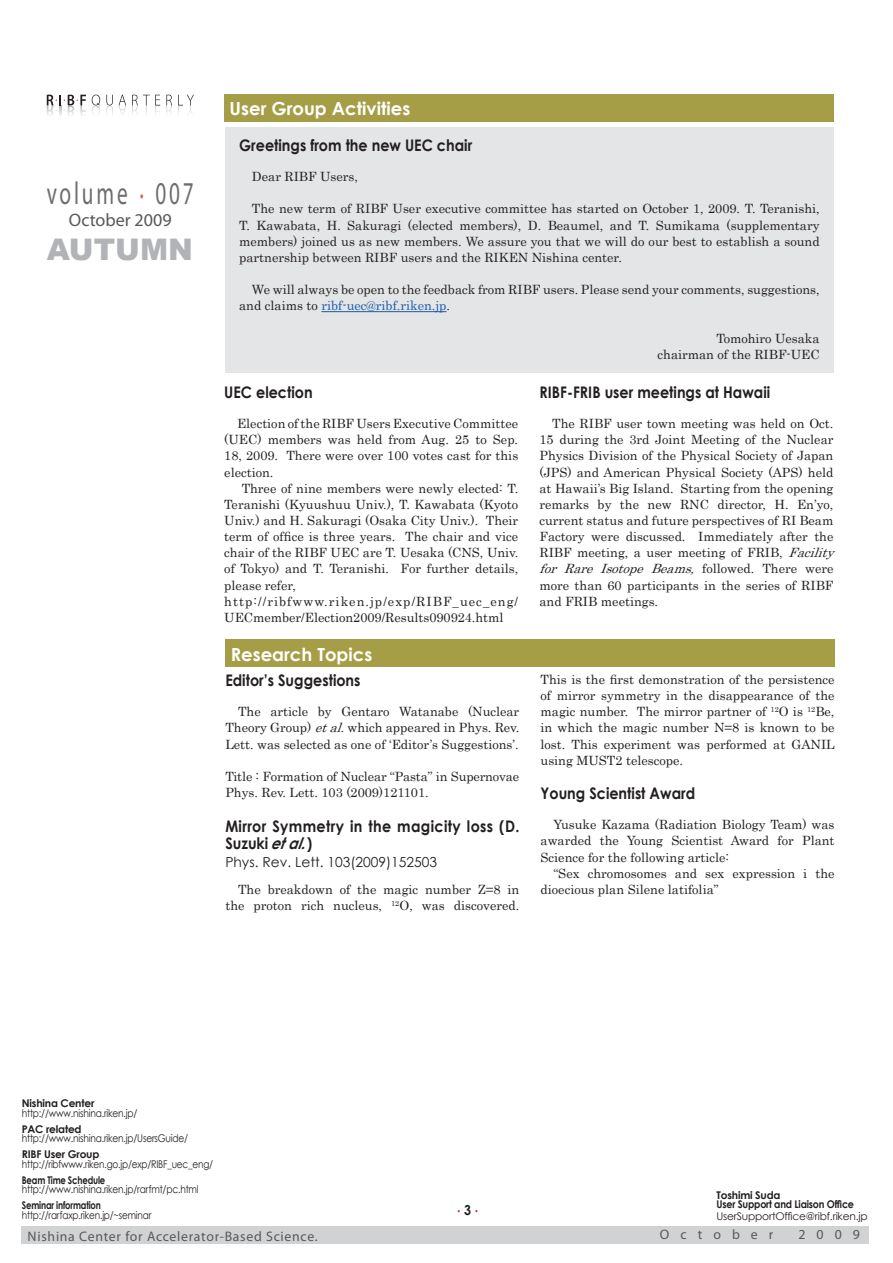
<style>
.page{position:relative;width:893px;height:1263px;background:#fff}
.page>*{position:absolute;margin:0;border:0;box-sizing:border-box;transform-origin:0 0}
.t1{font:31.95px "Myriad Pro";letter-spacing:.135em;color:#6c6d70;scale:.67 1}
.t2{font:900 29.7px "Arial";color:#b2b3b7}
.t3{font:700 18px "Century Gothic";color:#fff}
.t4{font:18px "Myriad Pro";color:#57585a}
.t5{font:700 15.9px "Century Gothic";color:#231f20;scale:.9 1}
.t6{font:700 15.9px/17px "Century Gothic";letter-spacing:.025em;color:#231f20;scale:.9 1}
.t7{font:13.8px "Myriad Pro";letter-spacing:.05em;color:#57585a}
.t8{font:13.8px "Century Gothic";color:#231f20}
.t9{font:13.8px "Myriad Pro";letter-spacing:.8em;color:#57585a}
.t10{font:700 13.8px "Century Gothic";color:#d1232a;scale:.9 1}
.t11{font:12.75px/16.2px "Century";color:#231f20;text-align:justify}
.t12{font:10.65px "Century Gothic";letter-spacing:-.02em;color:#231f20;scale:.85 1}
.t13{font:10.65px "Century Gothic";letter-spacing:-.02em;color:#231f20;scale:.84 1}
.t14{font:700 10.65px/9.6px "Century Gothic";letter-spacing:-.02em;color:#231f20}
.t15{font:700 10.65px "Century Gothic";letter-spacing:-.02em;color:#231f20;scale:.8 1}
.t16{font:10.65px "Century Gothic";letter-spacing:-.02em;color:#231f20}
.s1{color:#1b5aa9}
.s2{font-style:italic}
.s3{color:#231f20}
</style>
<div class="page">
<div style="left:21px;top:1226px;width:847px;height:18px;background:#d1d2d4"></div>
<svg style="left:106px;top:95px;width:7px;height:20px"></svg>
<svg style="left:119px;top:95px;width:7px;height:19px"></svg>
<svg style="left:132px;top:95px;width:28px;height:20px"></svg>
<svg style="left:166px;top:95px;width:6px;height:19px"></svg>
<svg style="left:178px;top:95px;width:16px;height:20px"></svg>
<svg style="left:92px;top:95px;width:8px;height:19px"></svg>
<svg style="left:47px;top:95px;width:39px;height:20px"></svg>
<div style="left:225px;top:640px;width:609px;height:27px;background:#a69e47"></div>
<div style="left:225px;top:128px;width:608px;height:245px;background:#e4e5e7"></div>
<div style="left:224px;top:95px;width:609px;height:27px;background:#a69e47"></div>
<hr style="left:321px;top:311px;width:126px;height:1px;background:#1b5aa9">
<h1 class="t1" style="left:47px;top:174px;width:221px">volume <sup>.</sup> 007</h1>
<h3 class="t4" style="left:69px;top:209px;width:104px">October 2009</h3>
<h2 class="t2" style="left:47px;top:228px;width:148px">AUTUMN</h2>
<h3 class="t3" style="left:230px;top:98px;width:182px">User Group Activities</h3>
<p class="t5" style="left:239px;top:135px;width:260px">Greetings from the new UEC chair</p>
<p class="t11" style="left:252px;top:167px;width:108px">Dear RIBF Users,</p>
<p class="t11" style="left:239px;top:200px;width:582px;text-indent:13px">The new term of RIBF User executive committee has started on October 1, 2009. T. Teranishi, T. Kawabata, H. Sakuragi (elected members), D. Beaumel, and T. Sumikama (supplementary members) joined us as new members. We assure you that we will do our best to establish a sound partnership between RIBF users and the RIKEN Nishina center.</p>
<p class="t11" style="left:239px;top:280px;width:582px;text-indent:13px">We will always be open to the feedback from RIBF users. Please send your comments, suggestions, and claims to <span class="s1">ribf-uec@ribf.riken.jp</span>.</p>
<p class="t11" style="left:658px;top:329px;width:164px;text-align:right">Tomohiro Uesaka chairman of the RIBF-UEC</p>
<p class="t5" style="left:224px;top:382px;width:100px">UEC election</p>
<p class="t11" style="left:224px;top:414px;width:295px;text-indent:13px">Election of the RIBF Users Executive Committee (UEC) members was held from Aug. 25 to Sep.<br>18, 2009. There were over 100 votes cast for this election.</p>
<p class="t11" style="left:224px;top:479px;width:295px;text-align:left;text-indent:17px">Three of nine members were newly elected: T.<br>Teranishi (Kyuushuu Univ.), T. Kawabata (Kyoto Univ.) and H. Sakuragi (Osaka City Univ.). Their term of office is three years. The chair and vice chair of the RIBF UEC are T. Uesaka (CNS, Univ. of Tokyo) and T. Teranishi. For further details, please refer, http://ribfwww.riken.jp/exp/RIBF_uec_eng/ UECmember/Election2009/Results090924.html</p>
<h3 class="t3" style="left:231px;top:643px;width:143px">Research Topics</h3>
<p class="t5" style="left:225px;top:670px;width:152px">Editor’s Suggestions</p>
<p class="t11" style="left:225px;top:702px;width:295px;text-indent:13px">The article by Gentaro Watanabe (Nuclear Theory Group) <span class="s2">etal.</span>which appeared in Phys. Rev.<br>Lett. was selected as one of ‘Editor’s Suggestions’.</p>
<p class="t11" style="left:225px;top:767px;width:295px">Title : Formation of Nuclear “Pasta” in Supernovae<br>Phys. Rev. Lett. 103 (2009)121101.</p>
<p class="t6" style="left:225px;top:817px;width:328px">Mirror Symmetry in the magicity loss (D.<br>Suzuki <span class="s2">etal.</span>)</p>
<p class="t8" style="left:225px;top:853px;width:213px">Phys. Rev. Lett. 103(2009)152503</p>
<p class="t11" style="left:225px;top:880px;width:295px;text-align:right">The breakdown of the magic number Z=8 in the proton rich nucleus, <sup>12</sup>O, was discovered.</p>
<p class="t5" style="left:539px;top:382px;width:258px">RIBF-FRIB user meetings at Hawaii</p>
<p class="t11" style="left:539px;top:414px;width:302px;text-align:left;text-indent:13px">The RIBF user town meeting was held on Oct.<br>15 during the 3rd Joint Meeting of the Nuclear Physics Division of the Physical Society of Japan (JPS) and American Physical Society (APS) held at Hawaii’s Big Island. Starting from the opening remarks by the new RNC director, H. En’yo, current status and future perspectives of RI Beam Factory were discussed. Immediately after the RIBF meeting, a user meeting of FRIB, <span class="s2">Facility for Rare Isotope Beams,</span> f o l l o w e d . T h e r e w e r e more than 60 participants in the series of RIBF and FRIB meetings.</p>
<p class="t11" style="left:541px;top:670px;width:296px">This is the first demonstration of the persistence of mirror symmetry in the disappearance of the magic number. The mirror partner of <sup>12</sup>O is <sup>12</sup>Be, in which the magic number N=8 is known to be lost. This experiment was performed at GANIL using MUST2 telescope.</p>
<p class="t5" style="left:541px;top:784px;width:173px">Young Scientist Award</p>
<p class="t11" style="left:541px;top:815px;width:295px;text-indent:13px">Yusuke Kazama (Radiation Biology Team) was awarded the Young Scientist Award for Plant Science for the following article:</p>
<p class="t11" style="left:541px;top:864px;width:295px;text-indent:13px">“Sex chromosomes and sex expression i the dioecious plan Silene latifolia”</p>
<p class="t14" style="left:22px;top:1098px;width:74px">Nishina Center</p>
<p class="t12" style="left:22px;top:1106px;width:137px">http://www.nishina.riken.jp/</p>
<p class="t14" style="left:22px;top:1124px;width:61px">PAC related</p>
<p class="t12" style="left:22px;top:1132px;width:197px">http://www.nishina.riken.jp/UsersGuide/</p>
<p class="t14" style="left:22px;top:1149px;width:79px">RIBF User Group</p>
<p class="t13" style="left:22px;top:1157px;width:229px">http://ribfwww.riken.go.jp/exp/RIBF_uec_eng/</p>
<p class="t15" style="left:22px;top:1173px;width:106px">Beam Time Schedule</p>
<p class="t12" style="left:22px;top:1183px;width:209px">http://www.nishina.riken.jp/rarfmt/pc.html</p>
<p class="t15" style="left:22px;top:1199px;width:100px">Seminar information</p>
<p class="t13" style="left:22px;top:1208px;width:156px">http://rarfaxp.riken.jp/~seminar</p>
<p class="t10" style="left:457px;top:1198px;width:25px">. <span class="s3">3</span> .</p>
<p class="t14" style="left:716px;top:1190px;width:139px">Toshimi Suda<br>User Support and Liaison Office</p>
<p class="t16" style="left:716px;top:1210px;width:153px">UserSupportOffice@ribf.riken.jp</p>
<p class="t7" style="left:28px;top:1227px;width:292px">Nishina Center for Accelerator-Based Science.</p>
<p class="t9" style="left:660px;top:1226px;width:115px">October</p>
<p class="t7" style="left:798px;top:1226px;width:63px">2009</p>
</div>
